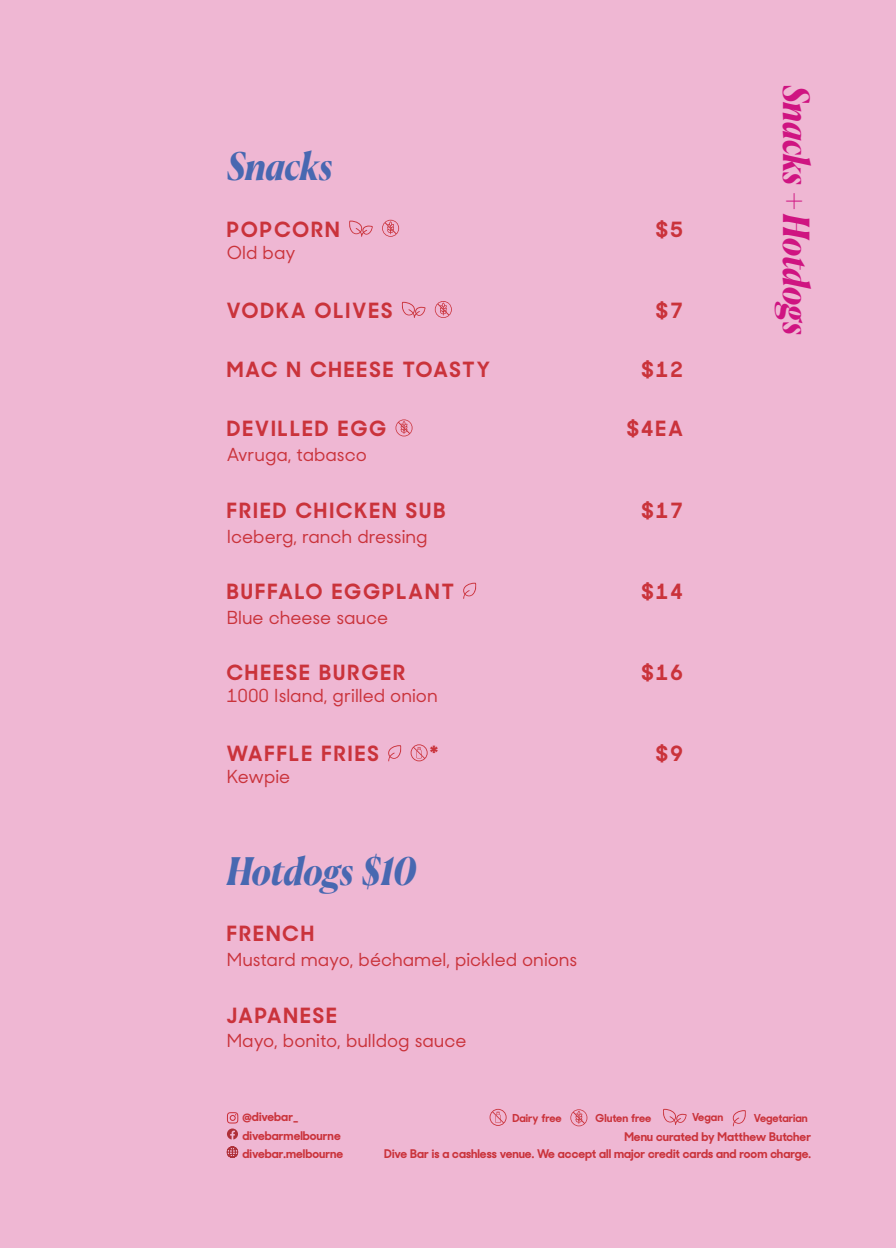
<style>
.page{position:relative;width:896px;height:1248px;background:#fff}
.page>*{position:absolute;margin:0;border:0;box-sizing:border-box;transform-origin:0 0}
.Subcategory{font:italic 700 38px "Canela";letter-spacing:-.015em;color:#4868b1}
.Heading_1{font:italic 700 36px "Canela";letter-spacing:-.02em;color:#cf1481}
.Menu_Name{font:700 21px "Sharp Sans Display No 2";letter-spacing:.1em;color:#ca333b}
.Description{font:500 18px "Sharp Sans Display No 2";color:#ca333b}
.Menu_Name-2{font:500 18px "Sharp Sans Display No 2";color:#ca333b}
.Description-2{font:700 12px "Sharp Sans Display No 2";color:#ca333b}
.Description-3{font:700 11px "Sharp Sans Display No 2";color:#ca333b}
</style>
<div class="page">
<div style="left:0;top:0;width:896px;height:1247px;background:#efb7d3"></div>
<svg style="left:489px;top:1108px;width:17px;height:17px"></svg>
<svg style="left:663px;top:1108px;width:23px;height:16px"></svg>
<svg style="left:570px;top:1109px;width:17px;height:17px"></svg>
<svg style="left:226px;top:1146px;width:12px;height:11px"></svg>
<svg style="left:349px;top:220px;width:24px;height:17px"></svg>
<svg style="left:382px;top:219px;width:17px;height:18px"></svg>
<svg style="left:401px;top:302px;width:24px;height:16px"></svg>
<svg style="left:435px;top:301px;width:17px;height:17px"></svg>
<svg style="left:395px;top:419px;width:17px;height:17px"></svg>
<svg style="left:463px;top:582px;width:14px;height:17px"></svg>
<svg style="left:388px;top:745px;width:14px;height:16px"></svg>
<svg style="left:411px;top:744px;width:17px;height:17px"></svg>
<svg style="left:732px;top:1110px;width:14px;height:16px"></svg>
<svg style="left:227px;top:1112px;width:11px;height:27px"></svg>
<p class="Subcategory" style="left:227px;top:136px;width:107px">Snacks</p>
<p class="Menu_Name" style="left:227px;top:211px;width:114px">POPCORN</p>
<p class="Menu_Name" style="left:656px;top:211px;width:28px">$5</p>
<p class="Menu_Name-2" style="left:227px;top:237px;width:70px">Old bay</p>
<p class="Menu_Name" style="left:227px;top:292px;width:167px">VODKA OLIVES</p>
<p class="Menu_Name" style="left:656px;top:292px;width:28px">$7</p>
<p class="Menu_Name" style="left:227px;top:351px;width:264px">MAC N CHEESE TOASTY</p>
<p class="Menu_Name" style="left:641px;top:351px;width:43px">$12</p>
<p class="Menu_Name" style="left:227px;top:411px;width:161px">DEVILLED EGG</p>
<p class="Menu_Name" style="left:627px;top:411px;width:58px">$4EA</p>
<p class="Description" style="left:227px;top:440px;width:141px">Avruga, tabasco</p>
<p class="Menu_Name" style="left:227px;top:492px;width:220px">FRIED CHICKEN SUB</p>
<p class="Menu_Name" style="left:641px;top:492px;width:43px">$17</p>
<p class="Description" style="left:227px;top:521px;width:202px">Iceberg, ranch dressing</p>
<p class="Menu_Name" style="left:227px;top:573px;width:228px">BUFFALO EGGPLANT</p>
<p class="Menu_Name" style="left:641px;top:573px;width:43px">$14</p>
<p class="Description" style="left:227px;top:602px;width:163px">Blue cheese sauce</p>
<p class="Menu_Name" style="left:227px;top:654px;width:180px">CHEESE BURGER</p>
<p class="Menu_Name" style="left:641px;top:654px;width:43px">$16</p>
<p class="Menu_Name-2" style="left:227px;top:680px;width:212px">1000 Island, grilled onion</p>
<p class="Menu_Name" style="left:227px;top:735px;width:153px">WAFFLE FRIES</p>
<p class="Menu_Name" style="left:430px;top:735px;width:10px">*</p>
<p class="Menu_Name" style="left:656px;top:735px;width:28px">$9</p>
<p class="Menu_Name-2" style="left:227px;top:762px;width:65px">Kewpie</p>
<p class="Subcategory" style="left:227px;top:841px;width:190px">Hotdogs $10</p>
<p class="Menu_Name" style="left:227px;top:915px;width:89px">FRENCH</p>
<p class="Description" style="left:227px;top:944px;width:352px">Mustard mayo, béchamel, pickled onions</p>
<p class="Menu_Name" style="left:227px;top:996px;width:112px">JAPANESE</p>
<p class="Description" style="left:227px;top:1025px;width:241px">Mayo, bonito, bulldog sauce</p>
<p class="Heading_1" style="left:824px;top:85px;width:251px;rotate:90deg">Snacks + Hotdogs</p>
<p class="Description-2" style="left:242px;top:1106px;width:57px">@divebar_</p>
<p class="Description-3" style="left:512px;top:1107px;width:51px">Dairy free</p>
<p class="Description-3" style="left:595px;top:1108px;width:57px">Gluten free</p>
<p class="Description-3" style="left:692px;top:1107px;width:33px">Vegan</p>
<p class="Description-2" style="left:242px;top:1124px;width:100px">divebarmelbourne</p>
<p class="Description-2" style="left:242px;top:1142px;width:102px">divebar.melbourne</p>
<p class="Description-2" style="left:384px;top:1142px;width:428px">Dive Bar is a cashless venue. We accept all major credit cards and room charge.</p>
<p class="Description-3" style="left:754px;top:1108px;width:55px">Vegetarian</p>
<p class="Description-2" style="left:624px;top:1126px;width:188px">Menu curated by Matthew Butcher</p>
</div>
